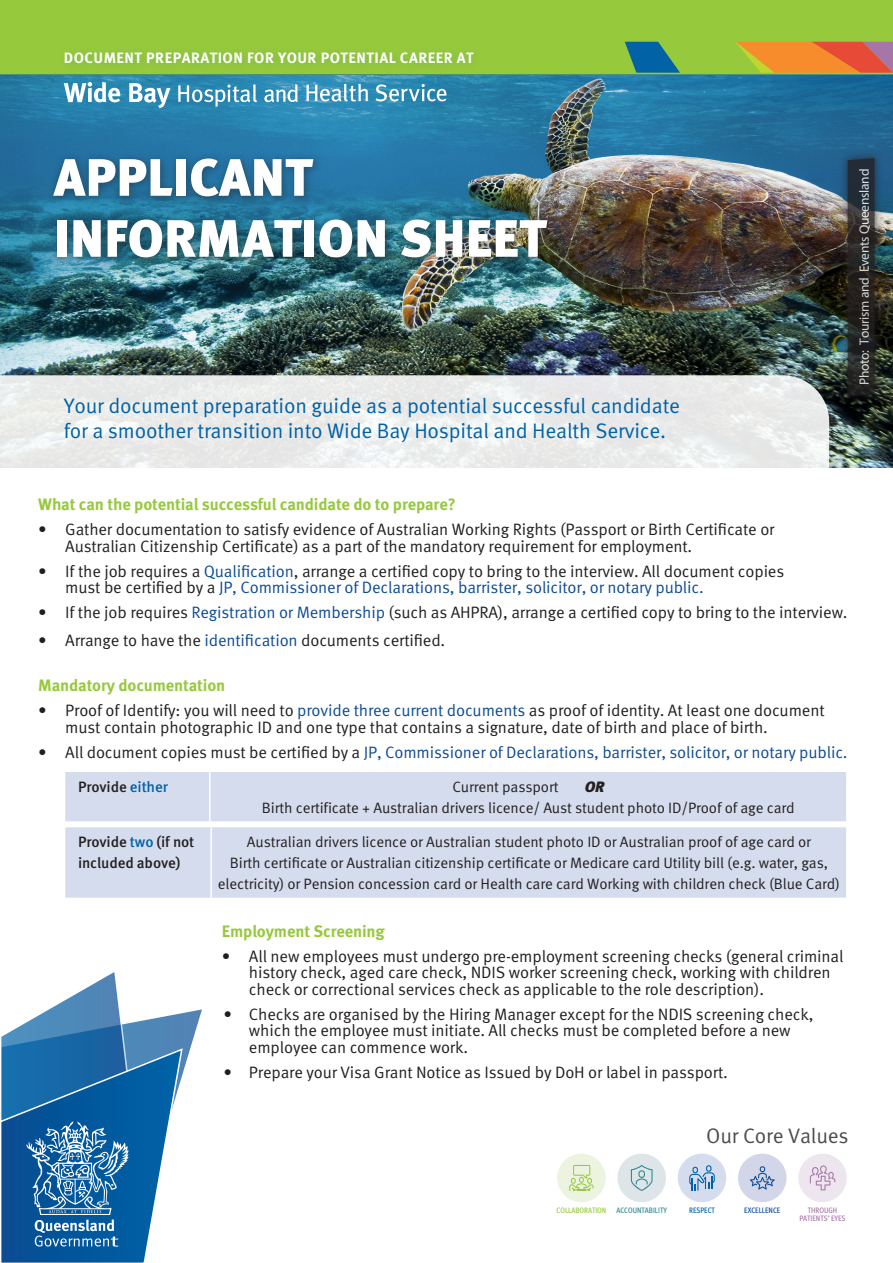
<style>
.page{position:relative;width:893px;height:1263px;background:#fff}
.page>*{position:absolute;margin:0;border:0;box-sizing:border-box;transform-origin:0 0}
.t1{font:900 52.5px "Meta Pro";color:#fff}
.Heading_Style_1_Colour{font:21px/25.5px "Meta Pro Norm";letter-spacing:-.01em;color:#0162a6}
.t2{font:21px "Meta Pro Norm";letter-spacing:-.01em;color:#4b4c4d}
.t3{font:16.5px/16.5px "Meta Pro Norm";letter-spacing:-.01em;color:#231f20}
.t4{font:16.5px "Meta Pro Norm";letter-spacing:-.01em;color:#0f4c93}
.t5{font:700 16.5px "Meta Pro";letter-spacing:-.01em;color:#97c93c}
.t6{font:15px/21px "Meta Pro Norm";letter-spacing:-.01em;color:#231f20}
.t7{font:700 15px "Meta Pro";letter-spacing:.03em;color:#fff}
.t8{font:500 15px/21px "Meta Pro";letter-spacing:-.01em;color:#231f20}
.t9{font:13.5px "Myriad Pro";letter-spacing:-.02em;color:#fff}
.t10{font:500 condensed 7.95px/7.9px "Meta Pro";color:#a677a6;text-align:center}
.t11{font:500 condensed 7.95px "Meta Pro";color:#2c8993}
.t12{font:500 condensed 7.95px "Meta Pro";color:#97c93c}
.t13{font:500 condensed 7.95px "Meta Pro";color:#0f4c93}
.t14{font:500 condensed 7.95px "Meta Pro";color:#0162a6}
.s1{color:#0f4c93}
.s2{color:#231f20}
.s3{color:#0162a6}
.s4{font-family:"Meta Pro";font-weight:900;font-style:italic}
</style>
<div class="page">
<img style="left:0;top:76px;width:893px;height:392px">
<div style="left:0;top:0;width:893px;height:74px;background:#97c93c"></div>
<svg style="left:625px;top:42px;width:268px;height:31px"></svg>
<div style="left:57px;top:45px;width:427px;height:28px;background:#92c63e"></div>
<div style="left:56px;top:74px;width:402px;height:46px;background:#0162a6;opacity:.2"></div>
<svg style="left:64px;top:82px;width:56px;height:20px"></svg>
<svg style="left:129px;top:83px;width:41px;height:25px"></svg>
<svg style="left:178px;top:84px;width:79px;height:23px;background:#5fa4c5"></svg>
<svg style="left:264px;top:84px;width:34px;height:18px"></svg>
<svg style="left:307px;top:84px;width:61px;height:18px"></svg>
<svg style="left:375px;top:84px;width:71px;height:17px"></svg>
<div style="left:46px;top:151px;width:512px;height:117px;background:#231f20;opacity:.5"></div>
<svg style="left:0;top:375px;width:829px;height:93px;fill:#e9eaea"></svg>
<div style="left:65px;top:772px;width:781px;height:49px;background:#d4dced"></div>
<hr style="left:209px;top:772px;width:2px;height:49px;background:#fff">
<div style="left:65px;top:827px;width:781px;height:71px;background:#d4dced"></div>
<hr style="left:210px;top:827px;width:2px;height:71px;background:#fff">
<div style="left:557px;top:1153px;width:49px;height:49px;background:#ecf4df;border-radius:50%"></div>
<svg style="left:569px;top:1165px;width:25px;height:26px"></svg>
<div style="left:617px;top:1153px;width:49px;height:49px;background:#dde5e8;border-radius:50%"></div>
<svg style="left:631px;top:1165px;width:22px;height:26px"></svg>
<div style="left:678px;top:1153px;width:48px;height:49px;background:#d4dced;border-radius:50%"></div>
<svg style="left:689px;top:1165px;width:26px;height:25px"></svg>
<div style="left:738px;top:1153px;width:48px;height:49px;background:#d3d5e8;border-radius:50%"></div>
<svg style="left:750px;top:1166px;width:25px;height:23px"></svg>
<div style="left:798px;top:1153px;width:49px;height:49px;background:#eee6ee;border-radius:50%"></div>
<svg style="left:810px;top:1165px;width:25px;height:25px"></svg>
<svg style="left:1px;top:972px;width:201px;height:291px"></svg>
<div style="left:839px;top:149px;width:45px;height:256px;background:#231f20;opacity:.75"></div>
<svg style="left:848px;top:158px;width:27px;height:238px;background:#262729"></svg>
<p class="t7" style="left:64px;top:46px;width:411px">DOCUMENT PREPARATION FOR YOUR POTENTIAL CAREER AT</p>
<p class="t1" style="left:54px;top:136px;width:260px">APPLICANT</p>
<p class="t1" style="left:54px;top:197px;width:495px">INFORMATION SHEET</p>
<p class="Heading_Style_1_Colour" style="left:64px;top:392px;width:618px">Your document preparation guide as a potential successful candidate for a smoother transition into Wide Bay Hospital and Health Service.</p>
<p class="t9" style="left:856px;top:385px;width:218px;rotate:-90deg">Photo: Tourism and Events Queensland</p>
<p class="t5" style="left:38px;top:492px;width:419px">What can the potential successful candidate do to prepare?</p>
<p class="t3" style="left:65px;top:520px;width:711px;text-indent:-27px">• Gather documentation to satisfy evidence of Australian Working Rights (Passport or Birth Certificate or<br>Australian Citizenship Certificate) as a part of the mandatory requirement for employment.</p>
<p class="t3" style="left:65px;top:562px;width:721px;text-indent:-27px">• If the job requires a <span class="s1">Qualification</span>, arrange a certified copy to bring to the interview. All document copies must be certified by a <span class="s1">JP, Commissioner of Declarations, barrister, solicitor, or notary public.</span></p>
<p class="t3" style="left:38px;top:603px;width:811px">• If the job requires <span class="s1">Registration or Membership</span> (such as AHPRA), arrange a certified copy to bring to the interview.</p>
<p class="t3" style="left:38px;top:631px;width:409px">• Arrange to have the <span class="s1">identification</span> documents certified.</p>
<p class="t5" style="left:38px;top:672px;width:189px">Mandatory documentation</p>
<p class="t3" style="left:65px;top:701px;width:761px;text-indent:-27px">• Proof of Identify: you will need to <span class="s1">provide three current documents</span> as proof of identity. At least one document must contain photographic ID and one type that contains a signature, date of birth and place of birth.</p>
<p class="t4" style="left:38px;top:739px;width:811px"><span class="s2">• All document copies must be certified by a</span> JP, Commissioner of Declarations, barrister, solicitor, or notary public.</p>
<p class="t8" style="left:78px;top:775px;width:92px">Provide <span class="s3">either</span></p>
<p class="t6" style="left:452px;top:775px;width:108px">Current passport</p>
<p class="t6" style="left:262px;top:775px;width:534px;text-indent:323px"><span class="s4">OR<br></span>Birth certificate + Australian drivers licence/ Aust student photo ID/Proof of age card</p>
<p class="t8" style="left:78px;top:830px;width:118px">Provide <span class="s3">two</span> (if not included above)</p>
<p class="t6" style="left:218px;top:830px;width:624px;text-align:center">Australian drivers licence or Australian student photo ID or Australian proof of age card or<br>Birth certificate or Australian citizenship certificate or Medicare card Utility bill (e.g. water, gas, electricity) or Pension concession card or Health care card Working with children check (Blue Card)</p>
<p class="t5" style="left:222px;top:918px;width:164px">Employment Screening</p>
<p class="t3" style="left:249px;top:947px;width:596px;text-indent:-27px">• All new employees must undergo pre-employment screening checks (general criminal history check, aged care check, NDIS worker screening check, working with children check or correctional services check as applicable to the role description).</p>
<p class="t3" style="left:249px;top:1005px;width:566px;text-indent:-26px">• Checks are organised by the Hiring Manager except for the NDIS screening check, which the employee must initiate. All checks must be completed before a new employee can commence work.</p>
<p class="t3" style="left:223px;top:1063px;width:506px">• Prepare your Visa Grant Notice as Issued by DoH or label in passport.</p>
<p class="t2" style="left:706px;top:1120px;width:144px">Our Core Values</p>
<p class="t12" style="left:556px;top:1204px;width:51px">COLLABORATION</p>
<p class="t11" style="left:616px;top:1204px;width:52px">ACCOUNTABILITY</p>
<p class="t14" style="left:689px;top:1204px;width:27px">RESPECT</p>
<p class="t13" style="left:744px;top:1204px;width:38px">EXCELLENCE</p>
<p class="t10" style="left:799px;top:1205px;width:48px">THROUGH<br>PATIENTS’ EYES</p>
</div>
